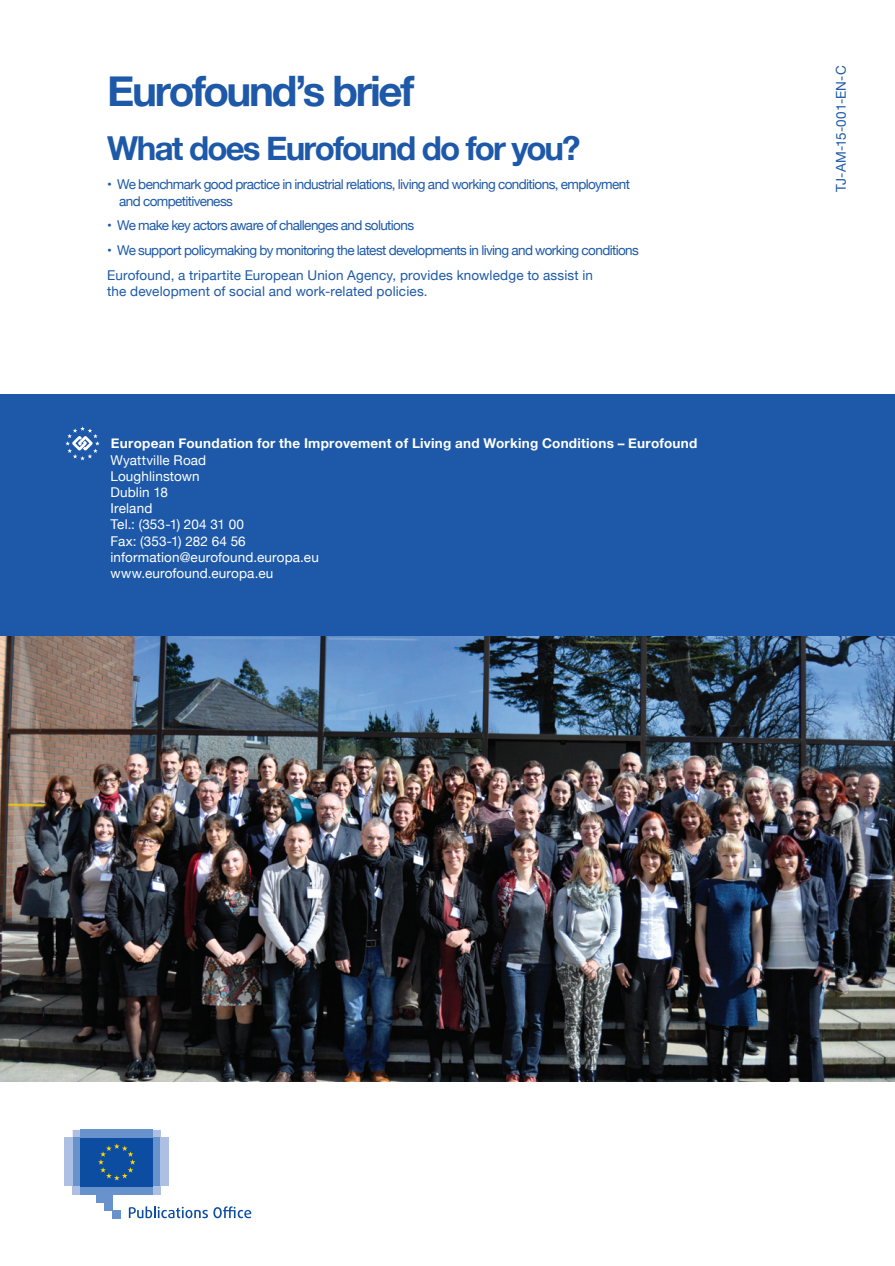
<style>
.page{position:relative;width:895px;height:1266px;background:#fff}
.page>*{position:absolute;margin:0;border:0;box-sizing:border-box;transform-origin:0 0}
.t1{font:700 42px "Helvetica Neue";letter-spacing:-.055em;color:#1d59a8}
.t2{font:700 33px "Helvetica Neue";letter-spacing:-.055em;color:#1d59a8}
.t3{font:13.5px/16.2px "Helvetica Neue";letter-spacing:-.045em;color:#1d59a8}
.t4{font:13.5px/16.2px "Helvetica Neue";letter-spacing:.01em;color:#fff}
.t5{font:13.5px/16.2px "Helvetica Neue";letter-spacing:.01em;color:#1d59a8}
.t6{font:700 13.5px "Helvetica Neue";letter-spacing:.02em;color:#fff}
</style>
<div class="page">
<div style="left:0;top:394px;width:894px;height:243px;background:#1d59a8"></div>
<svg style="left:894px;top:637px;width:1px;height:444px"></svg>
<svg style="left:65px;top:426px;width:35px;height:34px"></svg>
<img style="left:0;top:637px;width:894px;height:444px">
<div style="left:73px;top:1186px;width:88px;height:8px;background:#adbfe2"></div>
<div style="left:81px;top:1186px;width:72px;height:8px;background:#6892cc"></div>
<div style="left:153px;top:1138px;width:8px;height:48px;background:#6892cc"></div>
<div style="left:161px;top:1138px;width:8px;height:48px;background:#adbfe2"></div>
<div style="left:73px;top:1138px;width:8px;height:48px;background:#6892cc"></div>
<div style="left:65px;top:1138px;width:8px;height:48px;background:#adbfe2"></div>
<div style="left:97px;top:1186px;width:16px;height:16px;background:#6892cc"></div>
<div style="left:105px;top:1186px;width:8px;height:24px;background:#6892cc"></div>
<div style="left:113px;top:1210px;width:8px;height:8px;background:#6892cc"></div>
<div style="left:81px;top:1138px;width:72px;height:48px;background:#0d4da1"></div>
<svg style="left:73px;top:1130px;width:88px;height:50px"></svg>
<svg style="left:129px;top:1206px;width:122px;height:12px"></svg>
<h1 class="t1" style="left:107px;top:58px;width:308px">Eurofound’s brief</h1>
<h2 class="t2" style="left:107px;top:123px;width:474px">What does Eurofound do for you?</h2>
<h2 class="t3" style="left:119px;top:177px;width:512px;text-indent:-12px">• We benchmark good practice in industrial relations, living and working conditions, employment and competitiveness</h2>
<h2 class="t3" style="left:107px;top:218px;width:308px">• We make key actors aware of challenges and solutions</h2>
<h2 class="t3" style="left:107px;top:243px;width:533px">• We support policymaking by monitoring the latest developments in living and working conditions</h2>
<p class="t5" style="left:107px;top:267px;width:487px">Eurofound, a tripartite European Union Agency, provides knowledge to assist in the development of social and work-related policies.</p>
<p class="t6" style="left:111px;top:433px;width:587px">European Foundation for the Improvement of Living and Working Conditions – Eurofound</p>
<p class="t4" style="left:110px;top:452px;width:97px">Wyattville Road<br>Loughlinstown<br>Dublin 18<br>Ireland</p>
<p class="t4" style="left:110px;top:517px;width:137px">Tel.: (353-1) 204 31 00<br>Fax: (353-1) 282 64 56</p>
<p class="t4" style="left:110px;top:550px;width:210px">information@eurofound.europa.eu www.eurofound.europa.eu</p>
<p class="t3" style="left:833px;top:192px;width:128px;rotate:-90deg">TJ-AM-15-001-EN-C</p>
</div>
